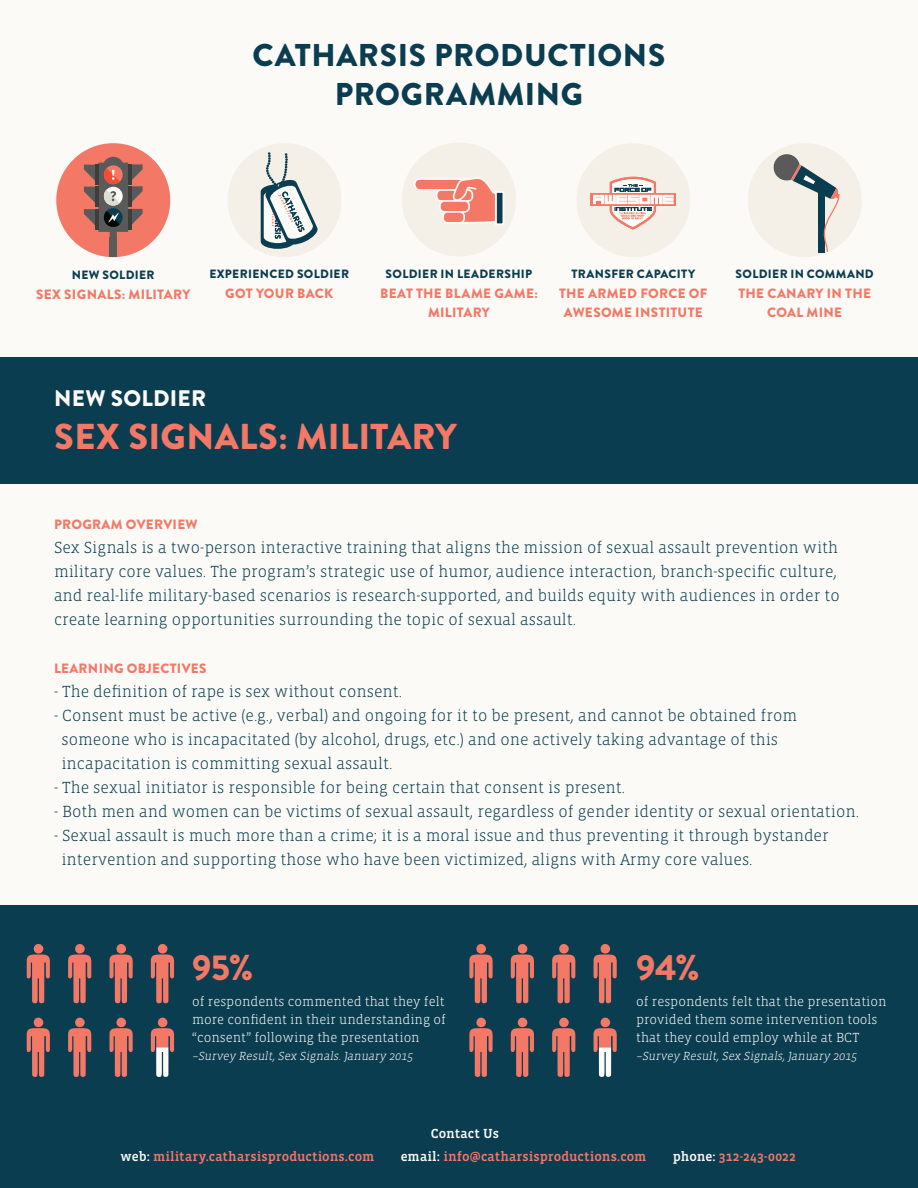
<style>
.page{position:relative;width:918px;height:1188px;background:#fbfaf6}
.page>*{position:absolute;margin:0;border:0;box-sizing:border-box;transform-origin:0 0}
.t1{font:900 36px "Brandon Grotesque";letter-spacing:.01em;color:#f37866}
.t2{font:900 31.5px "Brandon Grotesque";letter-spacing:.02em;color:#0b3d51}
.t3{font:900 22.5px "Brandon Grotesque";letter-spacing:.01em;color:#fbfaf6}
.t4{font:300 16.5px/24px "Vista Slab OT";color:#0b3d51}
.t5{font:300 13.5px/18px "Vista Slab OT";color:#fbfaf6;text-align:justify}
.t6{font:900 13.5px/19.5px "Brandon Grotesque";letter-spacing:.02em;color:#f37866;text-align:center}
.t7{font:500 13.5px "Vista Slab OT";letter-spacing:.01em;color:#f37866}
.t8{font:500 13.5px "Vista Slab OT";color:#fbfaf6}
.t9{font:900 12px "Brandon Grotesque";letter-spacing:.03em;color:#0b3d51}
.t10{font:italic 300 12px "Vista Slab OT";color:#fbfaf6}
.s1{color:#fbfaf6}
</style>
<div class="page">
<div style="left:0;top:905px;width:918px;height:283px;background:#0b3d51"></div>
<div style="left:228px;top:143px;width:114px;height:114px;background:#f4f0e8;border-radius:50%"></div>
<div style="left:576px;top:143px;width:114px;height:114px;background:#f4f0e8;border-radius:50%"></div>
<div style="left:56px;top:143px;width:114px;height:114px;background:#f37866;border-radius:50%"></div>
<div style="left:748px;top:143px;width:114px;height:114px;background:#f4f0e8;border-radius:50%"></div>
<svg style="left:84px;top:157px;width:59px;height:82px"></svg>
<div style="left:110px;top:237px;width:7px;height:20px;background:#595a59"></div>
<div style="left:402px;top:142px;width:114px;height:114px;background:#f4f0e8;border-radius:50%"></div>
<div style="left:495px;top:191px;width:9px;height:34px;background:#0b3d51;border:2px solid #fbfaf6"></div>
<svg style="left:414px;top:178px;width:86px;height:46px"></svg>
<svg style="left:591px;top:193px;width:85px;height:12px"></svg>
<svg style="left:593px;top:177px;width:80px;height:53px"></svg>
<svg style="left:261px;top:152px;width:57px;height:97px"></svg>
<svg style="left:773px;top:152px;width:67px;height:101px"></svg>
<div style="left:0;top:358px;width:918px;height:126px;background:#0b3d51"></div>
<svg style="left:27px;top:944px;width:23px;height:60px"></svg>
<svg style="left:68px;top:944px;width:23px;height:60px"></svg>
<svg style="left:109px;top:944px;width:24px;height:60px"></svg>
<svg style="left:151px;top:944px;width:23px;height:60px"></svg>
<svg style="left:27px;top:1017px;width:23px;height:60px"></svg>
<svg style="left:68px;top:1017px;width:23px;height:60px"></svg>
<svg style="left:109px;top:1017px;width:24px;height:60px"></svg>
<svg style="left:151px;top:1017px;width:23px;height:60px"></svg>
<svg style="left:469px;top:944px;width:24px;height:60px"></svg>
<svg style="left:511px;top:944px;width:23px;height:60px"></svg>
<svg style="left:552px;top:944px;width:23px;height:60px"></svg>
<svg style="left:593px;top:944px;width:24px;height:60px"></svg>
<svg style="left:469px;top:1017px;width:24px;height:60px"></svg>
<svg style="left:511px;top:1017px;width:23px;height:60px"></svg>
<svg style="left:552px;top:1017px;width:23px;height:60px"></svg>
<svg style="left:593px;top:1017px;width:24px;height:60px"></svg>
<p class="t2" style="left:253px;top:32px;width:414px">CATHARSIS PRODUCTIONS</p>
<p class="t2" style="left:335px;top:71px;width:250px">PROGRAMMING</p>
<p class="t9" style="left:72px;top:267px;width:84px">NEW SOLDIER</p>
<p class="t6" style="left:36px;top:285px;width:156px">SEX SIGNALS: MILITARY</p>
<p class="t9" style="left:209px;top:266px;width:141px">EXPERIENCED SOLDIER</p>
<p class="t6" style="left:225px;top:284px;width:110px">GOT YOUR BACK</p>
<p class="t9" style="left:386px;top:266px;width:148px">SOLDIER IN LEADERSHIP</p>
<p class="t6" style="left:380px;top:284px;width:159px">BEAT THE BLAME GAME:<br>MILITARY</p>
<p class="t9" style="left:571px;top:266px;width:125px">TRANSFER CAPACITY</p>
<p class="t6" style="left:559px;top:284px;width:150px">THE ARMED FORCE OF<br>AWESOME INSTITUTE</p>
<p class="t9" style="left:736px;top:266px;width:140px">SOLDIER IN COMMAND</p>
<p class="t6" style="left:738px;top:284px;width:134px">THE CANARY IN THE<br>COAL MINE</p>
<p class="t3" style="left:54px;top:382px;width:154px">NEW SOLDIER</p>
<p class="t1" style="left:54px;top:411px;width:404px">SEX SIGNALS: MILITARY</p>
<p class="t6" style="left:54px;top:515px;width:145px">PROGRAM OVERVIEW</p>
<p class="t4" style="left:54px;top:536px;width:787px">Sex Signals is a two-person interactive training that aligns the mission of sexual assault prevention with military core values. The program’s strategic use of humor, audience interaction, branch-specific culture, and real-life military-based scenarios is research-supported, and builds equity with audiences in order to create learning opportunities surrounding the topic of sexual assault.</p>
<p class="t6" style="left:54px;top:659px;width:154px">LEARNING OBJECTIVES</p>
<p class="t4" style="left:54px;top:680px;width:350px">- The definition of rape is sex without consent.</p>
<p class="t4" style="left:54px;top:704px;width:745px">- Consent must be active (e.g., verbal) and ongoing for it to be present, and cannot be obtained from</p>
<p class="t4" style="left:62px;top:728px;width:718px">someone who is incapacitated (by alcohol, drugs, etc.) and one actively taking advantage of this</p>
<p class="t4" style="left:62px;top:752px;width:333px">incapacitation is committing sexual assault.</p>
<p class="t4" style="left:54px;top:776px;width:573px">- The sexual initiator is responsible for being certain that consent is present.</p>
<p class="t4" style="left:54px;top:800px;width:807px">- Both men and women can be victims of sexual assault, regardless of gender identity or sexual orientation.</p>
<p class="t4" style="left:54px;top:824px;width:776px">- Sexual assault is much more than a crime; it is a moral issue and thus preventing it through bystander</p>
<p class="t4" style="left:62px;top:848px;width:693px">intervention and supporting those who have been victimized, aligns with Army core values.</p>
<p class="t1" style="left:192px;top:942px;width:62px">95%</p>
<p class="t1" style="left:636px;top:942px;width:65px">94%</p>
<p class="t5" style="left:192px;top:993px;width:255px">of respondents commented that they felt more confident in their understanding of “consent” following the presentation</p>
<p class="t10" style="left:192px;top:1050px;width:224px">–Survey Result, Sex Signals. January 2015</p>
<p class="t8" style="left:431px;top:1127px;width:70px">Contact Us</p>
<p class="t5" style="left:636px;top:993px;width:252px;text-align:left">of respondents felt that the presentation provided them some intervention tools that they could employ while at BCT</p>
<p class="t10" style="left:636px;top:1050px;width:224px">–Survey Result, Sex Signals, January 2015</p>
<p class="t7" style="left:121px;top:1149px;width:255px"><span class="s1">web:</span> military.catharsisproductions.com</p>
<p class="t7" style="left:401px;top:1149px;width:247px"><span class="s1">email:</span> info@catharsisproductions.com</p>
<p class="t7" style="left:673px;top:1149px;width:125px"><span class="s1">phone:</span> 312-243-0022</p>
</div>
